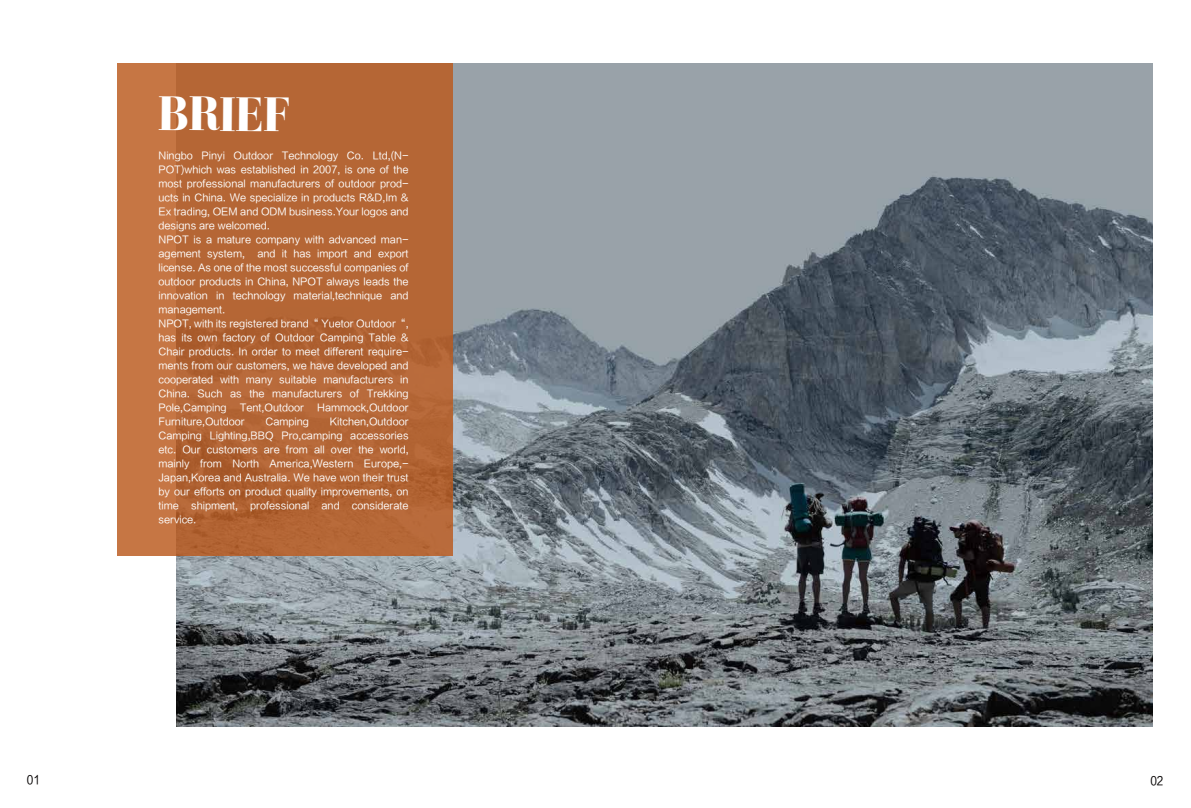
<style>
.page{position:relative;width:1191px;height:808px;background:#fff}
.page>*{position:absolute;margin:0;border:0;box-sizing:border-box;transform-origin:0 0}
.t1{font:900 50.2px "Bauer Bodoni BT";letter-spacing:-.01em;color:#fff;scale:.9 1}
.t2{font:12px "FZLTHK GBK1 0";color:#040000;scale:.9 1}
.t3{font:10px/14px "FZLTHK GBK1 0";color:#fff}
</style>
<div class="page">
<img style="left:176px;top:63px;width:976px;height:664px">
<svg style="left:117px;top:63px;width:335px;height:493px;background:#b66837"></svg>
<h1 class="t1" style="left:158px;top:82px;width:148px">BRIEF</h1>
<p class="t3" style="left:158px;top:149px;width:252px">Ningbo Pinyi Outdoor Technology Co. Ltd,(N-POT)which was established in 2007, is one of the most professional manufacturers of outdoor prod&shy;ucts in China. We specialize in products R&amp;D,Im &amp; Ex trading, OEM and ODM business.Your logos and designs are welcomed.<br>NPOT is a mature company with advanced man&shy;agement system, and it has import and export license. As one of the most successful companies of outdoor products in China, NPOT always leads the innovation in technology material,technique and management.<br>NPOT, with its registered brand“ Yuetor Outdoor“, has its own factory of Outdoor Camping Table &amp; Chair products. In order to meet different require&shy;ments from our customers, we have developed and cooperated with many suitable manufacturers in China. Such as the manufacturers of Trekking Pole,Camping</p>
<p class="t3" style="left:240px;top:401px;width:66px">Tent,Outdoor</p>
<p class="t3" style="left:317px;top:401px;width:93px">Hammock,Outdoor</p>
<p class="t3" style="left:158px;top:415px;width:88px">Furniture,Outdoor</p>
<p class="t3" style="left:265px;top:415px;width:45px">Camping</p>
<p class="t3" style="left:158px;top:415px;width:252px;text-align:justify;text-indent:171px">Kitchen,Outdoor Camping Lighting,BBQ Pro,camping accessories etc. Our customers are from all over the world, mainly from North America,Western Europe,- Japan,Korea and Australia. We have won their trust by our efforts on product quality improvements, on time shipment, professional and considerate service.</p>
<p class="t2" style="left:27px;top:773px;width:16px">01</p>
<p class="t2" style="left:1150px;top:774px;width:16px">02</p>
</div>
